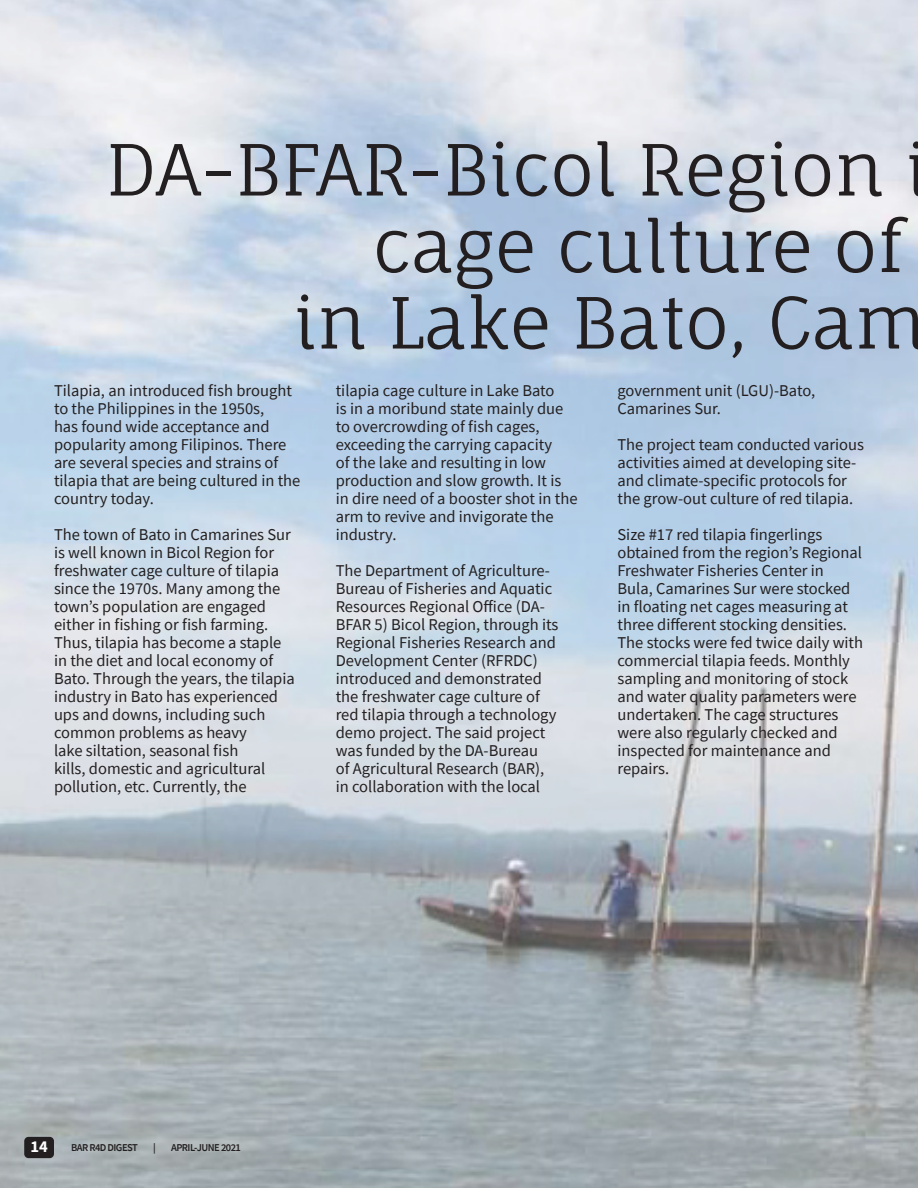
<style>
.page{position:relative;width:918px;height:1188px;background:#fff}
.page>*{position:absolute;margin:0;border:0;box-sizing:border-box;transform-origin:0 0}
.t1{font:70.5px "Fauna One";color:#231f20}
.t2{font:16.5px/18px "Source Sans Pro";color:#231f20}
.t3{font:700 16.5px "Source Sans Pro";color:#fff}
.t4{font:600 10.5px "Source Sans Pro";letter-spacing:-.05em;color:#231f20}
</style>
<div class="page">
<img style="left:0;top:0;width:918px;height:1188px">
<div style="left:24px;top:1137px;width:30px;height:21px;background:#231f20;border-radius:4px"></div>
<p class="t1" style="left:106px;top:126px;width:825px">DA-BFAR-Bicol Region i</p>
<p class="t1" style="left:373px;top:202px;width:531px">cage culture of</p>
<p class="t1" style="left:293px;top:279px;width:636px">in Lake Bato, Cam</p>
<p class="t2" style="left:54px;top:382px;width:248px">Tilapia, an introduced fish brought to the Philippines in the 1950s,<br>has found wide acceptance and popularity among Filipinos. There are several species and strains of tilapia that are being cultured in the country today.</p>
<p class="t2" style="left:54px;top:526px;width:238px">The town of Bato in Camarines Sur is well known in Bicol Region for freshwater cage culture of tilapia since the 1970s. Many among the town’s population are engaged either in fishing or fish farming.</p>
<p class="t2" style="left:54px;top:634px;width:242px">Thus, tilapia has become a staple in the diet and local economy of<br>Bato. Through the years, the tilapia industry in Bato has experienced ups and downs, including such common problems as heavy<br>lake siltation, seasonal fish<br>kills, domestic and agricultural pollution, etc. Currently, the</p>
<p class="t2" style="left:617px;top:382px;width:199px">government unit (LGU)-Bato,<br>Camarines Sur.</p>
<p class="t2" style="left:617px;top:436px;width:248px">The project team conducted various activities aimed at developing site&shy;and climate-specific protocols for the grow-out culture of red tilapia.</p>
<p class="t2" style="left:617px;top:526px;width:247px">Size #17 red tilapia fingerlings obtained from the region’s Regional<br>Freshwater Fisheries Center in<br>Bula, Camarines Sur were stocked in floating net cages measuring at three different stocking densities.<br>The stocks were fed twice daily with commercial tilapia feeds. Monthly sampling and monitoring of stock and water quality parameters were undertaken. The cage structures were also regularly checked and inspected for maintenance and repairs.</p>
<p class="t2" style="left:336px;top:382px;width:243px">tilapia cage culture in Lake Bato<br>is in a moribund state mainly due to overcrowding of fish cages, exceeding the carrying capacity<br>of the lake and resulting in low production and slow growth. It is in dire need of a booster shot in the arm to revive and invigorate the industry.</p>
<p class="t2" style="left:336px;top:562px;width:224px">The Department of Agriculture-<br>Bureau of Fisheries and Aquatic<br>Resources Regional Office (DA-<br>BFAR 5) Bicol Region, through its<br>Regional Fisheries Research and<br>Development Center (RFRDC) introduced and demonstrated the freshwater cage culture of red tilapia through a technology demo project. The said project was funded by the DA-Bureau<br>of Agricultural Research (BAR), in collaboration with the local</p>
<p class="t3" style="left:30px;top:1136px;width:19px">14</p>
<p class="t4" style="left:71px;top:1141px;width:68px">BAR R4D DIGEST</p>
<p class="t4" style="left:153px;top:1141px;width:4px">|</p>
<p class="t4" style="left:171px;top:1141px;width:71px">APRIL-JUNE 2021</p>
</div>
